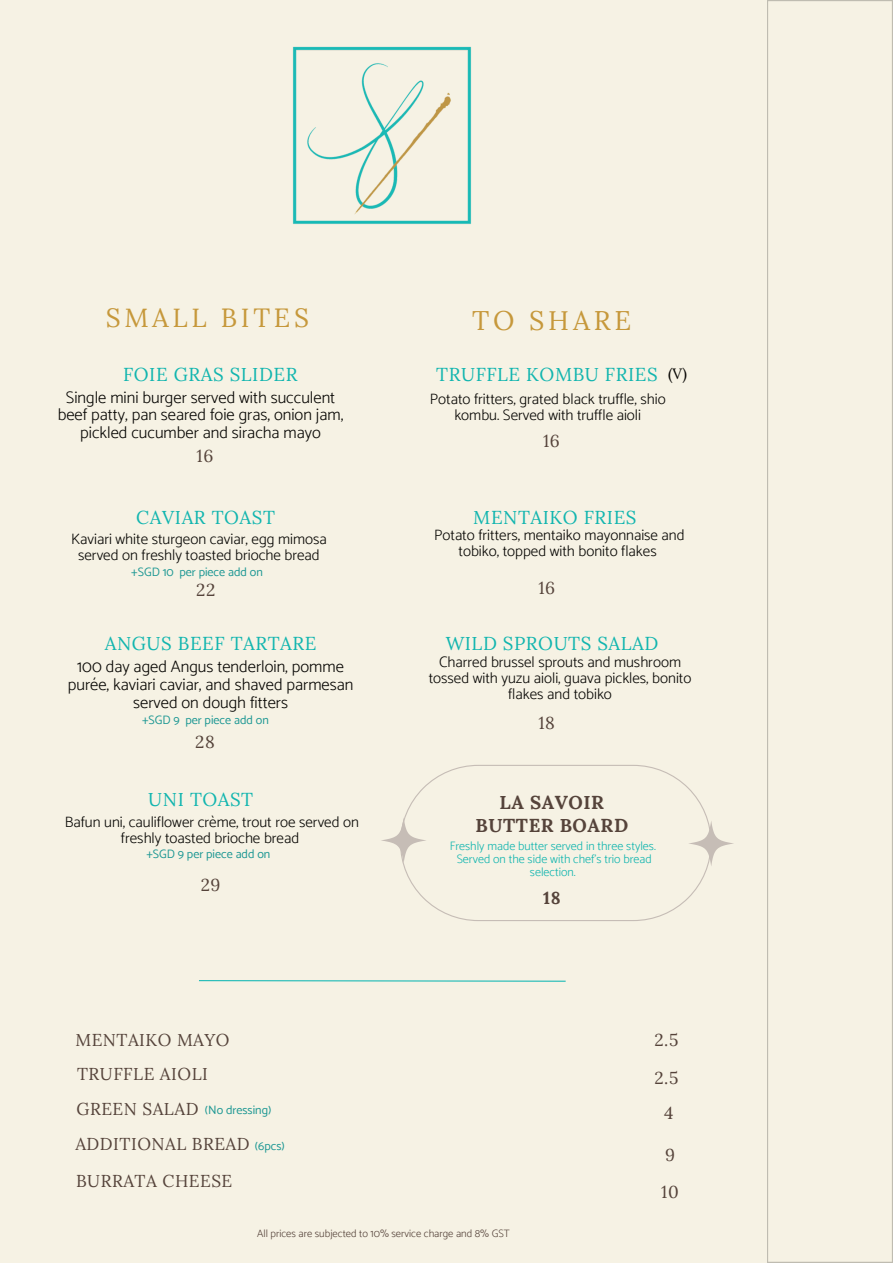
<style>
.page{position:relative;width:893px;height:1264px;background:#fff}
.page>*{position:absolute;margin:0;border:0;box-sizing:border-box;transform-origin:0 0}
.t1{font:26.85px "Lora";letter-spacing:.14em;color:#c6983b}
.t2{font:26.25px "Lora";letter-spacing:.14em;color:#c6983b}
.t3{font:18.75px "Lora";letter-spacing:.03em;color:#11b5af}
.t4{font:700 18.75px/22.5px "Lora";letter-spacing:.03em;color:#55433a;text-align:center}
.t5{font:17.25px/36.8px "Lora";letter-spacing:.03em;color:#55433a}
.t6{font:700 17.25px "Lora";color:#55433a}
.t7{font:300 16.65px/18px "Catamaran";color:#080704;text-align:center}
.t8{font:300 15.15px/15.8px "Catamaran";color:#080704;text-align:center}
.t9{font:300 12.15px/13.2px "Catamaran";color:#11b5af;text-align:center}
.t10{font:12.15px "Catamaran";color:#1c9793}
.t11{font:300 10.65px "Catamaran";color:#55433a}
.s1{font-family:"Lora";font-size:17.25px;color:#55433a}
.s2{font-family:"Catamaran";font-size:12.15px;color:#1c9793}
.s3{font-size:15px;color:#080704}
</style>
<div class="page">
<div style="left:0;top:0;width:892px;height:1262px;background:#f6f2e4"></div>
<img style="left:293px;top:46px;width:178px;height:178px">
<svg style="left:199px;top:980px;width:367px;height:2px"></svg>
<svg style="left:381px;top:832px;width:19px;height:17px"></svg>
<svg style="left:711px;top:821px;width:23px;height:45px"></svg>
<svg style="left:767px;top:0;width:125px;height:1262px"></svg>
<svg style="left:400px;top:765px;width:311px;height:156px"></svg>
<h2 class="t2" style="left:106px;top:298px;width:204px">SMALL BITES</h2>
<p class="t3" style="left:123px;top:360px;width:176px">FOIE GRAS SLIDER</p>
<p class="t7" style="left:58px;top:388px;width:287px">Single mini burger served with succulent beef patty, pan seared foie gras, onion jam, pickled cucumber and siracha mayo</p>
<p class="t5" style="left:196px;top:436px;width:18px">16</p>
<p class="t3" style="left:136px;top:503px;width:140px">CAVIAR TOAST</p>
<p class="t8" style="left:71px;top:530px;width:257px">Kaviari white sturgeon caviar, egg mimosa served on freshly toasted brioche bread</p>
<p class="t10" style="left:131px;top:564px;width:133px">+SGD 10 per piece add on</p>
<p class="t5" style="left:196px;top:571px;width:21px">22</p>
<p class="t3" style="left:105px;top:629px;width:213px">ANGUS BEEF TARTARE</p>
<p class="t7" style="left:68px;top:657px;width:287px">100 day aged Angus tenderloin, pomme purée, kaviari caviar, and shaved parmesan served on dough fitters</p>
<p class="t10" style="left:142px;top:712px;width:128px">+SGD 9 per piece add on</p>
<p class="t5" style="left:195px;top:722px;width:21px">28</p>
<p class="t3" style="left:148px;top:785px;width:106px">UNI TOAST</p>
<p class="t8" style="left:65px;top:813px;width:296px">Bafun uni, cauliflower crème, trout roe served on freshly toasted brioche bread</p>
<p class="t10" style="left:146px;top:846px;width:125px">+SGD 9 per piece add on</p>
<p class="t5" style="left:201px;top:865px;width:21px">29</p>
<p class="t5" style="left:75px;top:1021px;width:156px;line-height:34px">MENTAIKO MAYO<br>TRUFFLE AIOLI</p>
<p class="t10" style="left:76px;top:1102px;width:196px"><span class="s1">GREEN SALAD</span> (No dressing)</p>
<p class="t5" style="left:75px;top:1124px;width:211px">ADDITIONAL BREAD <span class="s2">(6pcs)<br></span>BURRATA CHEESE</p>
<h1 class="t1" style="left:472px;top:300px;width:160px">TO SHARE</h1>
<p class="t3" style="left:436px;top:360px;width:252px">TRUFFLE KOMBU FRIES <span class="s3">(V)</span></p>
<p class="t8" style="left:430px;top:391px;width:237px">Potato fritters, grated black truffle, shio kombu. Served with truffle aioli</p>
<p class="t5" style="left:543px;top:421px;width:18px">16</p>
<p class="t3" style="left:473px;top:503px;width:165px">MENTAIKO FRIES</p>
<p class="t8" style="left:434px;top:526px;width:252px">Potato fritters, mentaiko mayonnaise and tobiko, topped with bonito flakes</p>
<p class="t5" style="left:538px;top:568px;width:18px">16</p>
<p class="t3" style="left:445px;top:629px;width:214px">WILD SPROUTS SALAD</p>
<p class="t8" style="left:428px;top:654px;width:264px">Charred brussel sprouts and mushroom tossed with yuzu aioli, guava pickles, bonito flakes and tobiko</p>
<p class="t5" style="left:538px;top:703px;width:18px">18</p>
<p class="t4" style="left:475px;top:789px;width:154px">LA SAVOIR<br>BUTTER BOARD</p>
<p class="t9" style="left:449px;top:839px;width:208px">Freshly made butter served in three styles.<br>Served on the side with chef's trio bread selection.</p>
<p class="t6" style="left:543px;top:883px;width:19px">18</p>
<p class="t5" style="left:654px;top:1020px;width:25px">2.5</p>
<p class="t5" style="left:654px;top:1058px;width:25px">2.5</p>
<p class="t5" style="left:664px;top:1093px;width:11px">4</p>
<p class="t5" style="left:661px;top:1135px;width:19px">9<br>10</p>
<p class="t11" style="left:257px;top:1227px;width:254px">All prices are subjected to 10% service charge and 8% GST</p>
</div>
